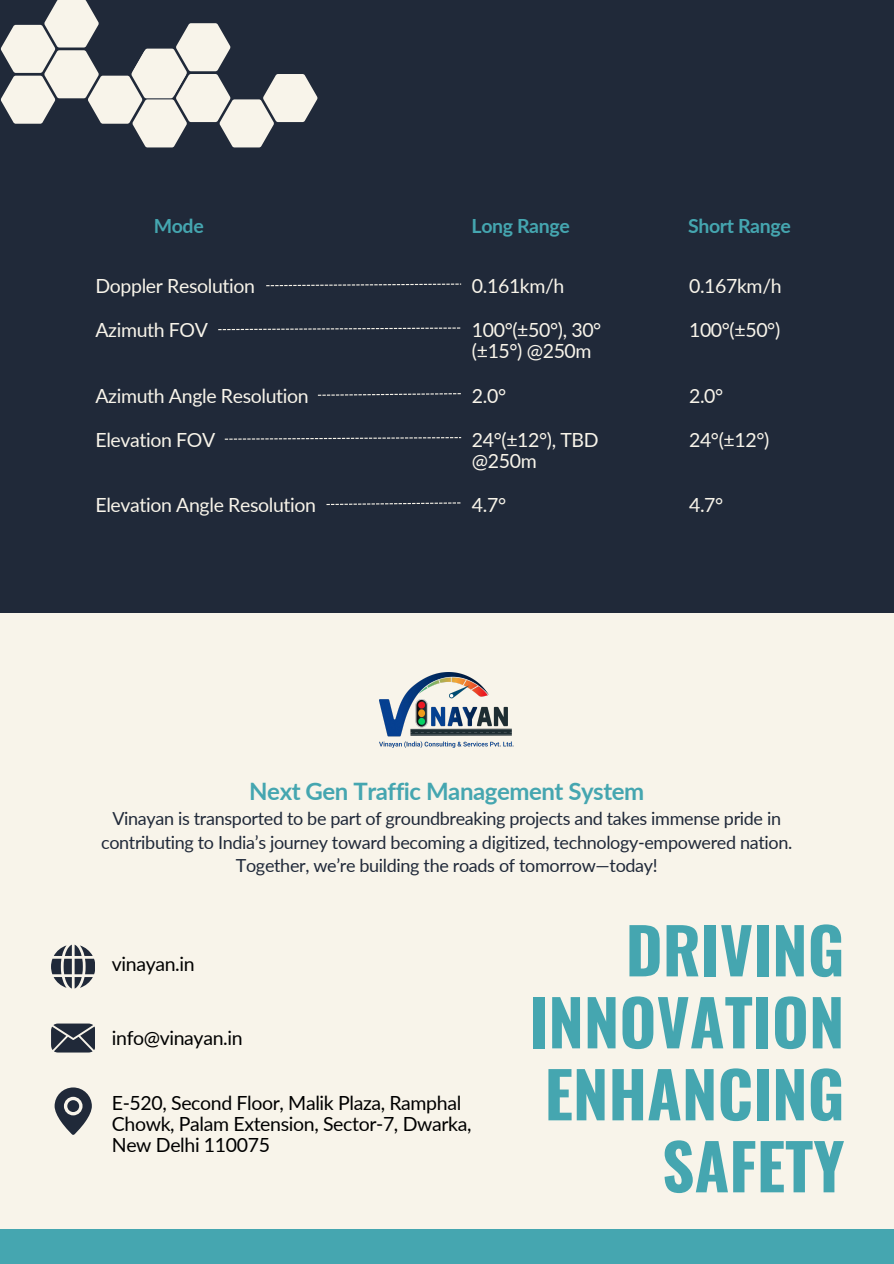
<style>
.page{position:relative;width:894px;height:1264px;background:#fff}
.page>*{position:absolute;margin:0;border:0;box-sizing:border-box;transform-origin:0 0}
.t1{font:700 63.3px/72px "Oswald";color:#45a6b0;text-align:right}
.t2{font:700 24px "Lato";letter-spacing:-.02em;color:#45a6b0}
.t3{font:19.5px/21.3px "Lato";letter-spacing:-.02em;color:#f8f4ea}
.t4{font:19.5px/21.3px "Lato";letter-spacing:-.02em;color:#000}
.t5{font:700 19.5px "Lato";letter-spacing:-.02em;color:#45a6b0}
.t6{font:18px/23.7px "Lato";letter-spacing:-.02em;color:#202939;text-align:center}
</style>
<div class="page">
<div style="left:0;top:0;width:893px;height:1263px;background:#202939"></div>
<svg style="left:1px;top:0;width:316px;height:147px"></svg>
<div style="left:0;top:613px;width:893px;height:650px;background:#f8f4ea"></div>
<img style="left:379px;top:672px;width:134px;height:76px">
<svg style="left:55px;top:1087px;width:37px;height:47px"></svg>
<svg style="left:51px;top:1023px;width:44px;height:29px"></svg>
<svg style="left:51px;top:944px;width:44px;height:44px"></svg>
<div style="left:0;top:1228px;width:893px;height:35px;background:#45a6b0"></div>
<svg style="left:218px;top:327px;width:242px;height:3px"></svg>
<svg style="left:318px;top:393px;width:143px;height:3px"></svg>
<svg style="left:225px;top:437px;width:236px;height:3px"></svg>
<svg style="left:326px;top:502px;width:134px;height:3px"></svg>
<svg style="left:266px;top:283px;width:195px;height:3px"></svg>
<p class="t5" style="left:154px;top:214px;width:51px">Mode</p>
<p class="t5" style="left:471px;top:214px;width:100px">Long Range</p>
<p class="t5" style="left:688px;top:214px;width:104px">Short Range</p>
<p class="t3" style="left:95px;top:275px;width:161px">Doppler Resolution</p>
<h2 class="t3" style="left:472px;top:275px;width:94px">0.161km/h</h2>
<p class="t3" style="left:689px;top:275px;width:94px">0.167km/h</p>
<p class="t3" style="left:95px;top:319px;width:114px">Azimuth FOV</p>
<p class="t3" style="left:95px;top:384px;width:215px">Azimuth Angle Resolution</p>
<p class="t3" style="left:95px;top:428px;width:121px">Elevation FOV</p>
<p class="t3" style="left:95px;top:493px;width:222px">Elevation Angle Resolution</p>
<p class="t3" style="left:472px;top:319px;width:131px">100°(±50°), 30° (±15°) @250m</p>
<p class="t3" style="left:472px;top:384px;width:36px">2.0°</p>
<p class="t3" style="left:472px;top:428px;width:128px">24°(±12°), TBD @250m</p>
<p class="t3" style="left:472px;top:493px;width:36px">4.7°</p>
<p class="t3" style="left:689px;top:319px;width:93px">100°(±50°)</p>
<p class="t3" style="left:689px;top:384px;width:36px">2.0°</p>
<p class="t3" style="left:689px;top:428px;width:82px">24°(±12°)</p>
<p class="t3" style="left:689px;top:493px;width:36px">4.7°</p>
<p class="t2" style="left:249px;top:776px;width:396px">Next Gen Traffic Management System</p>
<h2 class="t6" style="left:101px;top:806px;width:692px">Vinayan is transported to be part of groundbreaking projects and takes immense pride in contributing to India’s journey toward becoming a digitized, technology-empowered nation.<br>Together, we’re building the roads of tomorrow—today!</h2>
<h2 class="t4" style="left:112px;top:952px;width:84px">vinayan.in</h2>
<p class="t4" style="left:112px;top:1027px;width:132px">info@vinayan.in</p>
<p class="t4" style="left:112px;top:1091px;width:361px">E-520, Second Floor, Malik Plaza, Ramphal<br>Chowk, Palam Extension, Sector-7, Dwarka,<br>New Delhi 110075</p>
<p class="t1" style="left:529px;top:911px;width:316px">DRIVING<br>INNOVATION<br>ENHANCING<br>SAFETY</p>
</div>
